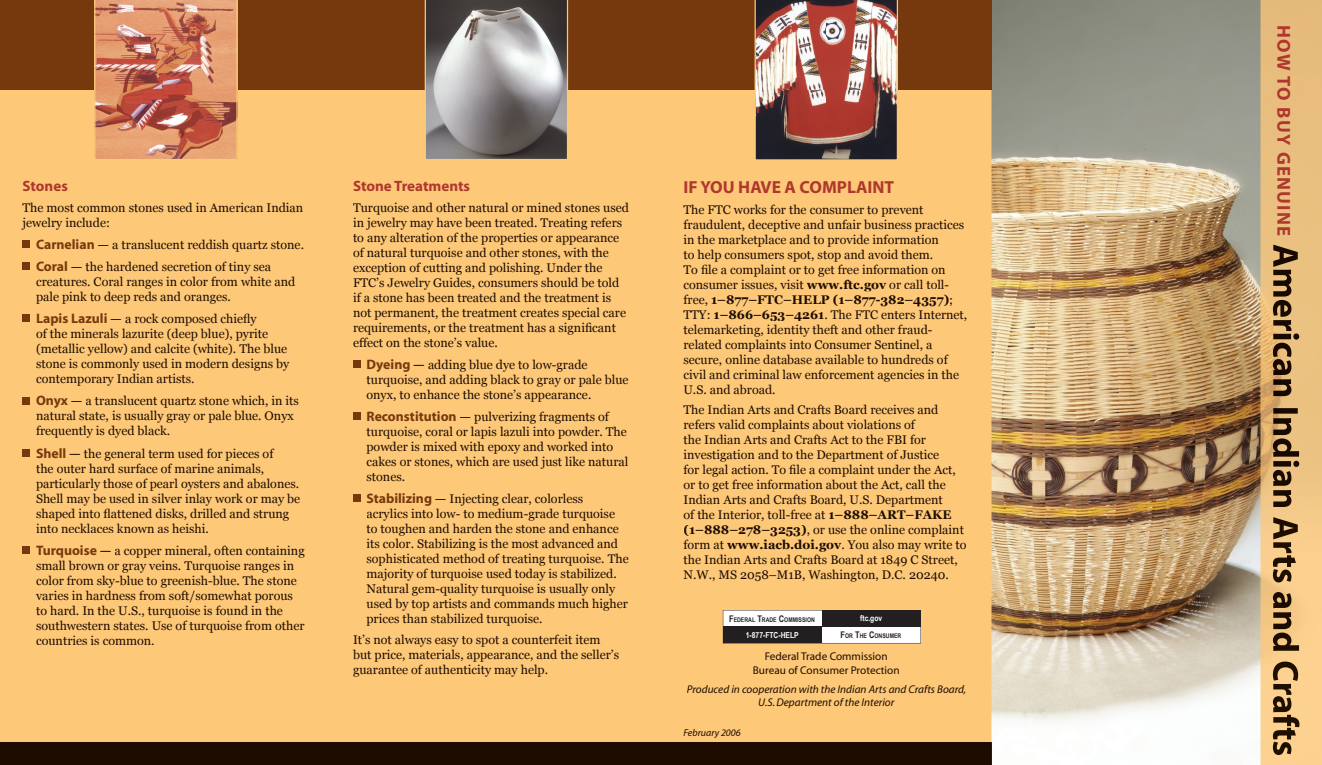
<style>
.page{position:relative;width:1322px;height:765px;background:#fff}
.page>*{position:absolute;margin:0;border:0;box-sizing:border-box;transform-origin:0 0}
.t1{font:700 18.75px "Myriad";letter-spacing:.07em;color:#af382e}
.t2{font:700 17.5px "Myriad";color:#af382e}
.t3{font:700 15px "Myriad";color:#af382e}
.t4{font:12.5px/15px "Georgia";color:#1e0c00}
.t5{font:italic 11.25px/13.5px "Myriad";color:#1e0c00;text-align:center}
.t6{font:11.25px/13.5px "Myriad";color:#1e0c00;text-align:center}
.t7{font:italic 10px "Myriad";color:#1e0c00}
.t8{font:700 8.25px "Arial Narrow";color:#fff}
.t9{font:700 6.38px "Arial Narrow";color:#231f20}
.s1{font-family:"Myriad";font-weight:700;font-size:13.75px;color:#76390d}
.s2{font-weight:700}
.s3{font-size:9.12px}
</style>
<div class="page">
<div style="left:0;top:0;width:1321px;height:765px;background:#fdc878"></div>
<img style="left:991px;top:0;width:269px;height:765px">
<div style="left:22px;top:241px;width:8px;height:7px;background:#76390d"></div>
<div style="left:22px;top:263px;width:8px;height:7px;background:#76390d"></div>
<div style="left:22px;top:315px;width:8px;height:7px;background:#76390d"></div>
<div style="left:22px;top:397px;width:8px;height:7px;background:#76390d"></div>
<div style="left:22px;top:449px;width:8px;height:7px;background:#76390d"></div>
<div style="left:22px;top:546px;width:8px;height:7px;background:#76390d"></div>
<div style="left:353px;top:361px;width:7px;height:7px;background:#76390d"></div>
<div style="left:353px;top:413px;width:7px;height:7px;background:#76390d"></div>
<div style="left:353px;top:495px;width:7px;height:7px;background:#76390d"></div>
<svg style="left:722px;top:610px;width:198px;height:33px"></svg>
<div style="left:821px;top:610px;width:99px;height:17px;background:#231f20"></div>
<div style="left:723px;top:627px;width:98px;height:16px;background:#231f20"></div>
<div style="left:0;top:0;width:991px;height:90px;background:#76390d"></div>
<div style="left:0;top:742px;width:991px;height:23px;background:#1e0c00"></div>
<svg style="left:991px;top:742px;width:1px;height:23px"></svg>
<img style="left:1260px;top:0;width:61px;height:765px">
<img style="left:1272px;top:245px;width:27px;height:510px">
<svg style="left:94px;top:0;width:144px;height:160px"></svg>
<svg style="left:424px;top:0;width:144px;height:159px"></svg>
<img style="left:754px;top:0;width:143px;height:160px">
<p class="t3" style="left:22px;top:178px;width:47px">Stones</p>
<p class="t4" style="left:22px;top:200px;width:282px">The most common stones used in American Indian jewelry include:</p>
<p class="t4" style="left:36px;top:234px;width:269px;line-height:22.1px"><span class="s1">Carnelian</span> <span class="s2">—</span> a translucent reddish quartz stone.<br><span class="s1">Coral</span> <span class="s2">—</span> the hardened secretion of tiny sea</p>
<p class="t4" style="left:36px;top:274px;width:261px">creatures. Coral ranges in color from white and pale pink to deep reds and oranges.</p>
<p class="t4" style="left:36px;top:311px;width:255px"><span class="s1">Lapis Lazuli</span> <span class="s2">—</span> a rock composed chiefly<br>of the minerals lazurite (deep blue), pyrite (metallic yellow) and calcite (white). The blue stone is commonly used in modern designs by contemporary Indian artists.</p>
<p class="t4" style="left:36px;top:394px;width:264px"><span class="s1">Onyx</span> <span class="s2">—</span> a translucent quartz stone which, in its natural state, is usually gray or pale blue. Onyx frequently is dyed black.</p>
<p class="t4" style="left:36px;top:446px;width:266px"><span class="s1">Shell</span> <span class="s2">—</span> the general term used for pieces of<br>the outer hard surface of marine animals, particularly those of pearl oysters and abalones.<br>Shell may be used in silver inlay work or may be shaped into flattened disks, drilled and strung into necklaces known as heishi.</p>
<p class="t4" style="left:36px;top:543px;width:270px"><span class="s1">Turquoise</span> <span class="s2">—</span> a copper mineral, often containing small brown or gray veins. Turquoise ranges in color from sky-blue to greenish-blue. The stone varies in hardness from soft/somewhat porous to hard. In the U.S., turquoise is found in the southwestern states. Use of turquoise from other countries is common.</p>
<p class="t3" style="left:353px;top:178px;width:119px">Stone Treatments</p>
<p class="t4" style="left:353px;top:200px;width:277px">Turquoise and other natural or mined stones used in jewelry may have been treated. Treating refers to any alteration of the properties or appearance of natural turquoise and other stones, with the exception of cutting and polishing. Under the FTC’s Jewelry Guides, consumers should be told if a stone has been treated and the treatment is not permanent, the treatment creates special care requirements, or the treatment has a significant effect on the stone’s value.</p>
<p class="t4" style="left:366px;top:357px;width:263px"><span class="s1">Dyeing</span> <span class="s2">—</span> adding blue dye to low-grade turquoise, and adding black to gray or pale blue onyx, to enhance the stone’s appearance.</p>
<p class="t4" style="left:366px;top:409px;width:263px"><span class="s1">Reconstitution</span> <span class="s2">—</span> pulverizing fragments of turquoise, coral or lapis lazuli into powder. The powder is mixed with epoxy and worked into cakes or stones, which are used just like natural stones.</p>
<p class="t4" style="left:366px;top:491px;width:264px"><span class="s1">Stabilizing</span> <span class="s2">—</span> Injecting clear, colorless<br>acrylics into low- to medium-grade turquoise to toughen and harden the stone and enhance its color. Stabilizing is the most advanced and sophisticated method of treating turquoise. The majority of turquoise used today is stabilized.<br>Natural gem-quality turquoise is usually only used by top artists and commands much higher prices than stabilized turquoise.</p>
<p class="t4" style="left:353px;top:632px;width:267px">It’s not always easy to spot a counterfeit item but price, materials, appearance, and the seller’s guarantee of authenticity may help.</p>
<h2 class="t2" style="left:683px;top:178px;width:212px">IF YOU HAVE A COMPLAINT</h2>
<p class="t4" style="left:683px;top:202px;width:285px">The FTC works for the consumer to prevent fraudulent, deceptive and unfair business practices in the marketplace and to provide information<br>to help consumers spot, stop and avoid them.<br>To file a complaint or to get free information on consumer issues, visit <span class="s2">www.ftc.gov</span> or call toll&shy;free, <span class="s2">1–877–FTC–HELP (1–877-382–4357)</span>; TTY: <span class="s2">1–866–653–4261</span>. The FTC enters Internet, telemarketing, identity theft and other fraud&shy;related complaints into Consumer Sentinel, a secure, online database available to hundreds of civil and criminal law enforcement agencies in the U.S. and abroad.</p>
<p class="t4" style="left:683px;top:403px;width:284px">The Indian Arts and Crafts Board receives and refers valid complaints about violations of<br>the Indian Arts and Crafts Act to the FBI for investigation and to the Department of Justice<br>for legal action. To file a complaint under the Act, or to get free information about the Act, call the Indian Arts and Crafts Board, U.S. Department<br>of the Interior, toll-free at <span class="s2">1–888–ART–FAKE (1–888–278–3253)</span>, or use the online complaint form at <span class="s2">www.iacb.doi.gov</span>. You also may write to the Indian Arts and Crafts Board at 1849 C Street, N.W., MS 2058–M1B, Washington, D.C. 20240.</p>
<p class="t9" style="left:729px;top:615px;width:87px"><span class="s3">F</span>EDERAL <span class="s3">T</span>RADE <span class="s3">C</span>OMMISSION</p>
<p class="t8" style="left:860px;top:612px;width:24px">ftc.gov</p>
<p class="t8" style="left:745px;top:629px;width:54px">1-877-FTC-HELP</p>
<p class="t9" style="left:840px;top:631px;width:62px"><span class="s3">F</span>OR <span class="s3">T</span>HE <span class="s3">C</span>ONSUMER</p>
<p class="t6" style="left:752px;top:650px;width:148px">Federal Trade Commission<br>Bureau of Consumer Protection</p>
<p class="t5" style="left:686px;top:683px;width:281px">Produced in cooperation with the Indian Arts and Crafts Board,<br>U.S. Department of the Interior</p>
<p class="t7" style="left:683px;top:727px;width:59px">February 2006</p>
<h1 class="t1" style="left:1293px;top:25px;width:213px;rotate:90deg">HOW TO BUY GENUINE</h1>
</div>
